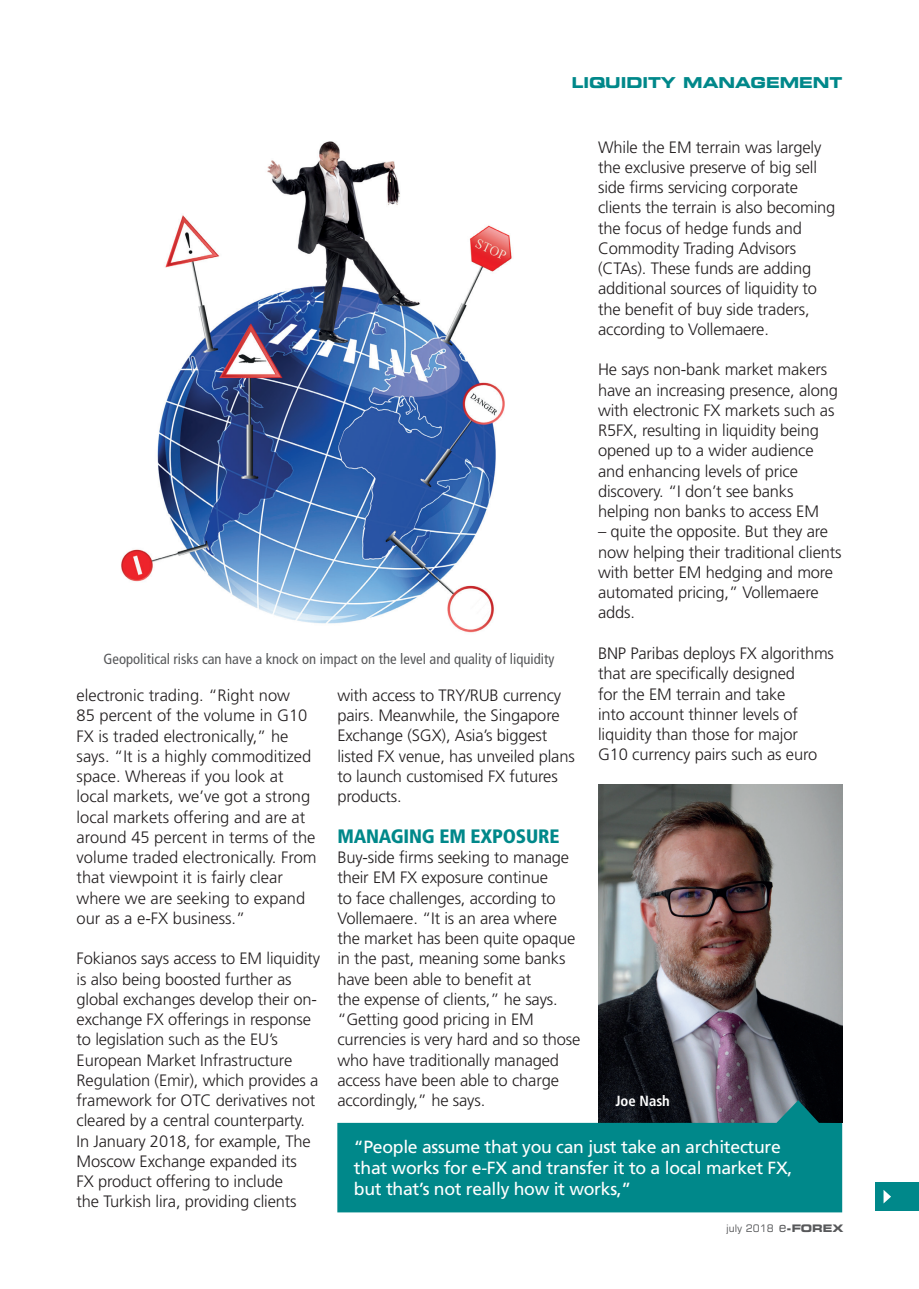
<style>
.page{position:relative;width:919px;height:1289px;background:#fff}
.page>*{position:absolute;margin:0;border:0;box-sizing:border-box;transform-origin:0 0}
.t1{font:900 condensed 19.35px "Frutiger";letter-spacing:-.01em;color:#00888a}
.t2{font:17.55px/21.1px "Frutiger";letter-spacing:-.015em;color:#fff}
.t3{font:300 16.5px/20.2px "Frutiger";letter-spacing:-.01em;color:#231f20}
.t4{font:700 expanded 15px "Square 721 BT";color:#00888a}
.t5{font:condensed 14.7px "Frutiger";color:#57585a}
.t6{font:700 condensed 14.7px "Frutiger";color:#fff}
.t7{font:10.35px "Square 721 BT";color:#57585a}
.s1{font-size:13.8px}
.s2{font-weight:700;font-stretch:expanded}
</style>
<div class="page">
<img style="left:598px;top:784px;width:244px;height:316px">
<svg style="left:337px;top:1100px;width:505px;height:112px;background:#208d90"></svg>
<img style="left:121px;top:141px;width:391px;height:492px">
<div style="left:875px;top:1182px;width:43px;height:28px;background:#00888a"></div>
<svg style="left:883px;top:1190px;width:8px;height:13px"></svg>
<p class="t4" style="left:571px;top:74px;width:272px">LIQUIDITY MANAGEMENT</p>
<p class="t3" style="left:598px;top:137px;width:239px">While the EM terrain was largely the exclusive preserve of big sell side firms servicing corporate clients the terrain is also becoming the focus of hedge funds and<br>Commodity Trading Advisors (CTAs). These funds are adding additional sources of liquidity to the benefit of buy side traders, according to Vollemaere.</p>
<p class="t3" style="left:598px;top:359px;width:241px">He says non-bank market makers have an increasing presence, along with electronic FX markets such as<br>R5FX, resulting in liquidity being opened up to a wider audience and enhancing levels of price discovery. “I don’t see banks helping non banks to access EM</p>
<p class="t3" style="left:598px;top:521px;width:245px">– quite the opposite. But they are now helping their traditional clients with better EM hedging and more automated pricing,” Vollemaere adds.</p>
<p class="t3" style="left:598px;top:643px;width:237px">BNP Paribas deploys FX algorithms that are specifically designed<br>for the EM terrain and take<br>into account thinner levels of liquidity than those for major<br>G10 currency pairs such as euro</p>
<p class="t5" style="left:103px;top:650px;width:452px">Geopolitical risks can have a knock on impact on the level and quality of liquidity</p>
<p class="t3" style="left:337px;top:685px;width:239px">with access to TRY/RUB currency pairs. Meanwhile, the Singapore<br>Exchange (SGX), Asia’s biggest listed FX venue, has unveiled plans to launch customised FX futures products.</p>
<p class="t1" style="left:337px;top:824px;width:223px">MANAGING EM EXPOSURE</p>
<p class="t3" style="left:337px;top:847px;width:245px">Buy-side firms seeking to manage their EM FX exposure continue<br>to face challenges, according to<br>Vollemaere. “It is an area where the market has been quite opaque in the past, meaning some banks have been able to benefit at<br>the expense of clients,” he says. “Getting good pricing in EM currencies is very hard and so those who have traditionally managed access have been able to charge accordingly,” he says.</p>
<p class="t3" style="left:77px;top:685px;width:241px">electronic trading. “Right now<br>85 percent of the volume in G10<br>FX is traded electronically,” he says. “It is a highly commoditized space. Whereas if you look at local markets, we’ve got a strong local markets offering and are at around 45 percent in terms of the volume traded electronically. From that viewpoint it is fairly clear where we are seeking to expand our as a e-FX business.”</p>
<p class="t3" style="left:77px;top:948px;width:245px">Fokianos says access to EM liquidity is also being boosted further as global exchanges develop their on&shy;exchange FX offerings in response to legislation such as the EU’s European Market Infrastructure Regulation (Emir), which provides a framework for OTC derivatives not cleared by a central counterparty.<br>In January 2018, for example, The Moscow Exchange expanded its<br>FX product offering to include<br>the Turkish lira, providing clients</p>
<p class="t6" style="left:615px;top:1092px;width:56px">Joe Nash</p>
<p class="t2" style="left:354px;top:1136px;width:440px">“People assume that you can just take an architecture that works for e-FX and transfer it to a local market FX, but that’s not really how it works,”</p>
<p class="t7" style="left:726px;top:1221px;width:118px">july 2018 <span class="s1">e</span><span class="s2">-FOREX</span></p>
</div>
